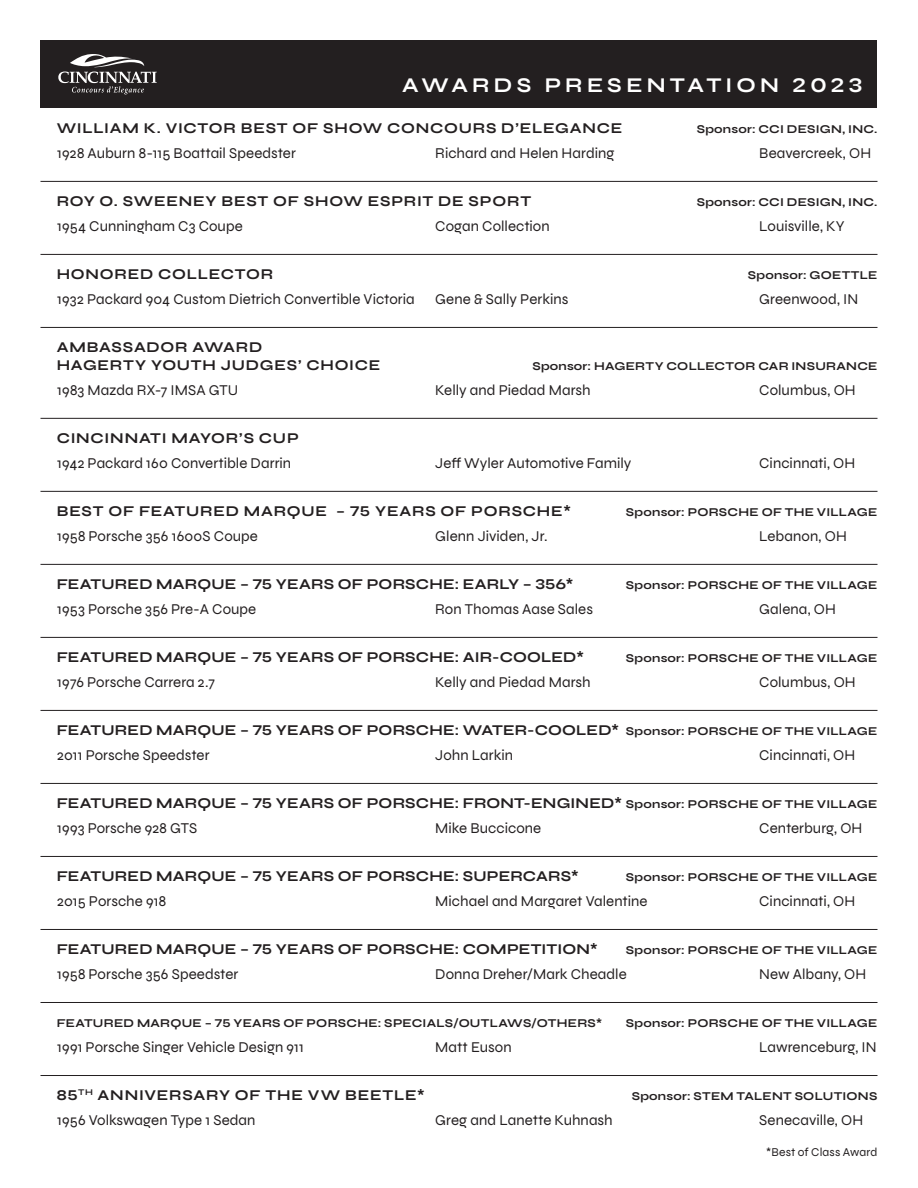
<style>
.page{position:relative;width:918px;height:1188px;background:#fff}
.page>*{position:absolute;margin:0;border:0;box-sizing:border-box;transform-origin:0 0}
.t1{font:700 21px "Syne";letter-spacing:.2em;color:#fff}
.t2{font:15px "Syne";letter-spacing:.005em;color:#231f20}
.t3{font:700 15px "Syne";letter-spacing:.02em;color:#231f20}
.t4{font:700 15px/18px "Syne";letter-spacing:.055em;color:#231f20}
.t5{font:700 15px "Syne";letter-spacing:.05em;color:#231f20}
.t6{font:700 12px "Syne";letter-spacing:.02em;color:#231f20}
.t7{font:12px "Syne";letter-spacing:.01em;color:#231f20}
</style>
<div class="page">
<div style="left:40px;top:40px;width:838px;height:68px;background:#231f20"></div>
<svg style="left:58px;top:54px;width:99px;height:41px"></svg>
<hr style="left:40px;top:254px;width:838px;height:1px;background:#231f20">
<hr style="left:40px;top:327px;width:838px;height:1px;background:#231f20">
<hr style="left:40px;top:418px;width:838px;height:1px;background:#231f20">
<hr style="left:40px;top:491px;width:838px;height:1px;background:#231f20">
<hr style="left:40px;top:564px;width:838px;height:1px;background:#231f20">
<hr style="left:40px;top:637px;width:838px;height:1px;background:#231f20">
<hr style="left:40px;top:710px;width:838px;height:1px;background:#231f20">
<hr style="left:40px;top:783px;width:838px;height:1px;background:#231f20">
<hr style="left:40px;top:856px;width:838px;height:1px;background:#231f20">
<hr style="left:40px;top:929px;width:838px;height:1px;background:#231f20">
<hr style="left:40px;top:1002px;width:838px;height:1px;background:#231f20">
<hr style="left:40px;top:1075px;width:838px;height:1px;background:#231f20">
<hr style="left:40px;top:181px;width:838px;height:1px;background:#231f20">
<h1 class="t1" style="left:402px;top:72px;width:462px">AWARDS PRESENTATION 2023</h1>
<p class="t4" style="left:57px;top:118px;width:567px">WILLIAM K. VICTOR BEST OF SHOW CONCOURS D’ELEGANCE</p>
<p class="t6" style="left:697px;top:121px;width:182px">Sponsor: CCI DESIGN, INC.</p>
<p class="t2" style="left:57px;top:143px;width:240px">1928 Auburn 8-115 Boattail Speedster</p>
<p class="t2" style="left:435px;top:143px;width:181px">Richard and Helen Harding</p>
<p class="t2" style="left:759px;top:143px;width:113px">Beavercreek, OH</p>
<p class="t4" style="left:57px;top:191px;width:476px">ROY O. SWEENEY BEST OF SHOW ESPRIT DE SPORT</p>
<p class="t6" style="left:697px;top:194px;width:182px">Sponsor: CCI DESIGN, INC.</p>
<p class="t2" style="left:57px;top:216px;width:187px">1954 Cunningham C3 Coupe</p>
<p class="t2" style="left:435px;top:216px;width:116px">Cogan Collection</p>
<p class="t2" style="left:759px;top:216px;width:87px">Louisville, KY</p>
<p class="t4" style="left:57px;top:264px;width:218px">HONORED COLLECTOR</p>
<p class="t6" style="left:748px;top:267px;width:131px">Sponsor: GOETTLE</p>
<p class="t2" style="left:57px;top:289px;width:359px">1932 Packard 904 Custom Dietrich Convertible Victoria</p>
<p class="t2" style="left:435px;top:289px;width:135px">Gene &amp; Sally Perkins</p>
<p class="t2" style="left:759px;top:289px;width:100px">Greenwood, IN</p>
<p class="t4" style="left:57px;top:337px;width:325px">AMBASSADOR AWARD<br>HAGERTY YOUTH JUDGES’ CHOICE</p>
<p class="t6" style="left:532px;top:358px;width:347px">Sponsor: HAGERTY COLLECTOR CAR INSURANCE</p>
<p class="t2" style="left:57px;top:380px;width:183px">1983 Mazda RX-7 IMSA GTU</p>
<p class="t2" style="left:435px;top:380px;width:157px">Kelly and Piedad Marsh</p>
<p class="t2" style="left:759px;top:380px;width:98px">Columbus, OH</p>
<p class="t5" style="left:57px;top:428px;width:244px">CINCINNATI MAYOR’S CUP</p>
<p class="t2" style="left:57px;top:453px;width:236px">1942 Packard 160 Convertible Darrin</p>
<p class="t2" style="left:435px;top:453px;width:198px">Jeff Wyler Automotive Family</p>
<p class="t2" style="left:759px;top:453px;width:98px">Cincinnati, OH</p>
<p class="t4" style="left:57px;top:501px;width:516px">BEST OF FEATURED MARQUE – 75 YEARS OF PORSCHE*</p>
<p class="t6" style="left:626px;top:504px;width:253px">Sponsor: PORSCHE OF THE VILLAGE</p>
<p class="t2" style="left:57px;top:526px;width:202px">1958 Porsche 356 1600S Coupe</p>
<p class="t2" style="left:435px;top:526px;width:114px">Glenn Jividen, Jr.</p>
<p class="t2" style="left:759px;top:526px;width:89px">Lebanon, OH</p>
<p class="t3" style="left:57px;top:574px;width:518px">FEATURED MARQUE – 75 YEARS OF PORSCHE: EARLY – 356*</p>
<p class="t6" style="left:626px;top:577px;width:253px">Sponsor: PORSCHE OF THE VILLAGE</p>
<p class="t2" style="left:57px;top:599px;width:201px">1953 Porsche 356 Pre-A Coupe</p>
<p class="t2" style="left:435px;top:599px;width:159px">Ron Thomas Aase Sales</p>
<p class="t2" style="left:759px;top:599px;width:78px">Galena, OH</p>
<p class="t3" style="left:57px;top:647px;width:529px">FEATURED MARQUE – 75 YEARS OF PORSCHE: AIR-COOLED*</p>
<p class="t6" style="left:626px;top:650px;width:253px">Sponsor: PORSCHE OF THE VILLAGE</p>
<p class="t2" style="left:57px;top:672px;width:159px">1976 Porsche Carrera 2.7</p>
<p class="t2" style="left:435px;top:672px;width:157px">Kelly and Piedad Marsh</p>
<p class="t2" style="left:759px;top:672px;width:98px">Columbus, OH</p>
<p class="t3" style="left:57px;top:720px;width:564px">FEATURED MARQUE – 75 YEARS OF PORSCHE: WATER-COOLED*</p>
<p class="t6" style="left:626px;top:723px;width:253px">Sponsor: PORSCHE OF THE VILLAGE</p>
<p class="t2" style="left:57px;top:745px;width:154px">2011 Porsche Speedster</p>
<p class="t2" style="left:435px;top:745px;width:79px">John Larkin</p>
<p class="t2" style="left:759px;top:745px;width:98px">Cincinnati, OH</p>
<p class="t3" style="left:57px;top:793px;width:567px">FEATURED MARQUE – 75 YEARS OF PORSCHE: FRONT-ENGINED*</p>
<p class="t6" style="left:626px;top:796px;width:253px">Sponsor: PORSCHE OF THE VILLAGE</p>
<p class="t2" style="left:57px;top:818px;width:142px">1993 Porsche 928 GTS</p>
<p class="t2" style="left:435px;top:818px;width:108px">Mike Buccicone</p>
<p class="t2" style="left:759px;top:818px;width:105px">Centerburg, OH</p>
<p class="t3" style="left:57px;top:866px;width:524px">FEATURED MARQUE – 75 YEARS OF PORSCHE: SUPERCARS*</p>
<p class="t6" style="left:626px;top:869px;width:253px">Sponsor: PORSCHE OF THE VILLAGE</p>
<p class="t2" style="left:57px;top:891px;width:110px">2015 Porsche 918</p>
<p class="t2" style="left:435px;top:891px;width:214px">Michael and Margaret Valentine</p>
<p class="t2" style="left:759px;top:891px;width:98px">Cincinnati, OH</p>
<p class="t3" style="left:57px;top:939px;width:543px">FEATURED MARQUE – 75 YEARS OF PORSCHE: COMPETITION*</p>
<p class="t6" style="left:626px;top:942px;width:253px">Sponsor: PORSCHE OF THE VILLAGE</p>
<p class="t2" style="left:57px;top:964px;width:183px">1958 Porsche 356 Speedster</p>
<p class="t2" style="left:435px;top:964px;width:193px">Donna Dreher/Mark Cheadle</p>
<p class="t2" style="left:759px;top:964px;width:109px">New Albany, OH</p>
<p class="t6" style="left:57px;top:1016px;width:547px">FEATURED MARQUE – 75 YEARS OF PORSCHE: SPECIALS/OUTLAWS/OTHERS*</p>
<p class="t6" style="left:626px;top:1015px;width:253px">Sponsor: PORSCHE OF THE VILLAGE</p>
<p class="t2" style="left:57px;top:1037px;width:248px">1991 Porsche Singer Vehicle Design 911</p>
<p class="t2" style="left:435px;top:1037px;width:78px">Matt Euson</p>
<p class="t2" style="left:759px;top:1037px;width:119px">Lawrenceburg, IN</p>
<p class="t4" style="left:57px;top:1086px;width:370px">85<sup>TH</sup> ANNIVERSARY OF THE VW BEETLE*</p>
<p class="t6" style="left:632px;top:1088px;width:247px">Sponsor: STEM TALENT SOLUTIONS</p>
<p class="t2" style="left:57px;top:1110px;width:200px">1956 Volkswagen Type 1 Sedan</p>
<p class="t2" style="left:435px;top:1110px;width:179px">Greg and Lanette Kuhnash</p>
<p class="t2" style="left:759px;top:1110px;width:105px">Senecaville, OH</p>
<p class="t7" style="left:766px;top:1144px;width:113px">*Best of Class Award</p>
</div>
